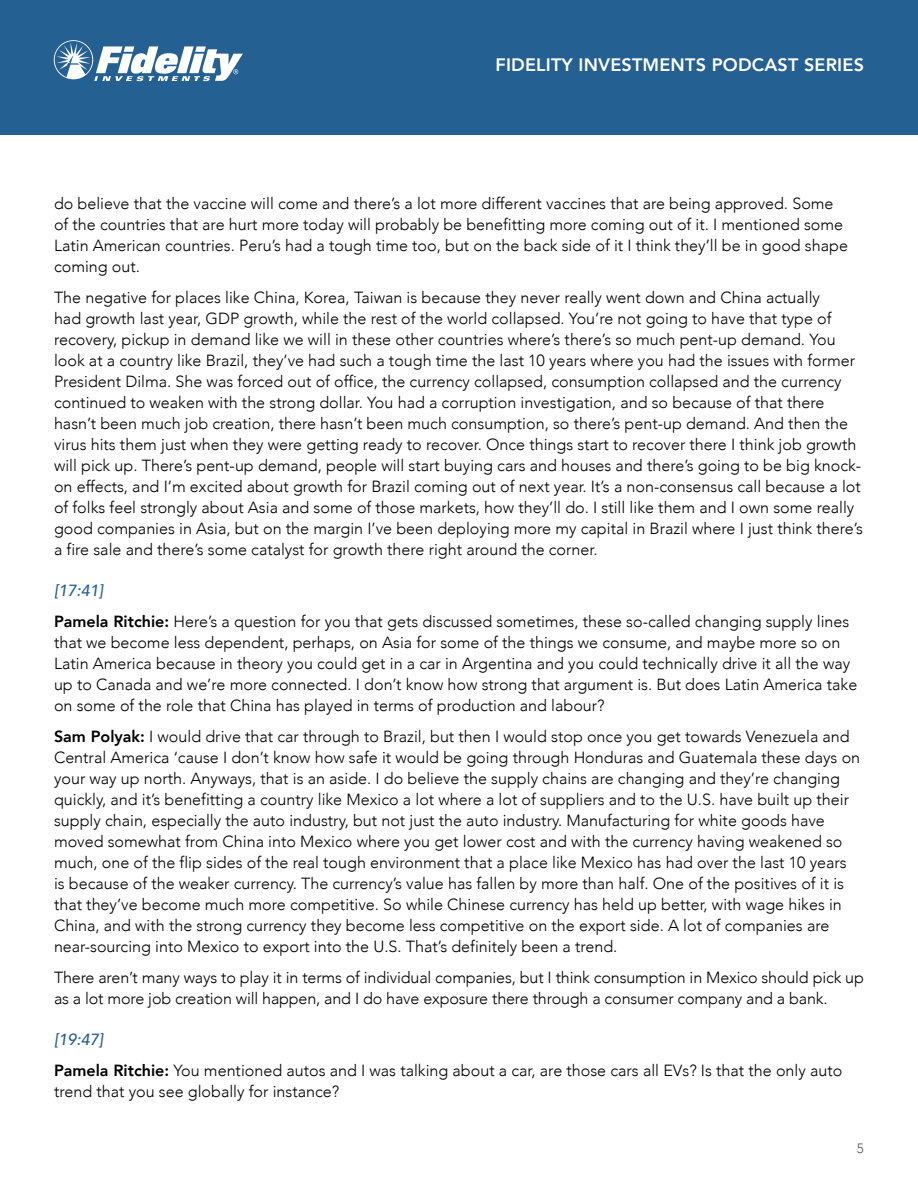
<style>
.page{position:relative;width:918px;height:1188px;background:#fff}
.page>*{position:absolute;margin:0;border:0;box-sizing:border-box;transform-origin:0 0}
.t1{font:800 18px "Avenir";letter-spacing:.01em;color:#fff}
.t2{font:300 16.2px/21px "Avenir";color:#000}
.t3{font:300 13.5px "Avenir";color:#58595b}
.s1{font-weight:500;font-style:italic;color:#256093}
.s2{font-weight:800}
</style>
<div class="page">
<div style="left:0;top:0;width:918px;height:135px;background:#256093"></div>
<svg style="left:54px;top:40px;width:189px;height:41px"></svg>
<p class="t1" style="left:496px;top:50px;width:370px">FIDELITY INVESTMENTS PODCAST SERIES</p>
<p class="t2" style="left:54px;top:193px;width:795px">do believe that the vaccine will come and there’s a lot more different vaccines that are being approved. Some of the countries that are hurt more today will probably be benefitting more coming out of it. I mentioned some Latin American countries. Peru’s had a tough time too, but on the back side of it I think they’ll be in good shape coming out.</p>
<p class="t2" style="left:54px;top:287px;width:811px">The negative for places like China, Korea, Taiwan is because they never really went down and China actually<br>had growth last year, GDP growth, while the rest of the world collapsed. You’re not going to have that type of recovery, pickup in demand like we will in these other countries where’s there’s so much pent-up demand. You look at a country like Brazil, they’ve had such a tough time the last 10 years where you had the issues with former President Dilma. She was forced out of office, the currency collapsed, consumption collapsed and the currency continued to weaken with the strong dollar. You had a corruption investigation, and so because of that there hasn’t been much job creation, there hasn’t been much consumption, so there’s pent-up demand. And then the virus hits them just when they were getting ready to recover. Once things start to recover there I think job growth will pick up. There’s pent-up demand, people will start buying cars and houses and there’s going to be big knock&shy;on effects, and I’m excited about growth for Brazil coming out of next year. It’s a non-consensus call because a lot of folks feel strongly about Asia and some of those markets, how they’ll do. I still like them and I own some really good companies in Asia, but on the margin I’ve been deploying more my capital in Brazil where I just think there’s a fire sale and there’s some catalyst for growth there right around the corner.</p>
<p class="t2" style="left:54px;top:575px;width:797px;line-height:30.8px"><span class="s1">[17:41]<br></span><span class="s2">Pamela Ritchie:</span> Here’s a question for you that gets discussed sometimes, these so-called changing supply lines</p>
<p class="t2" style="left:54px;top:632px;width:805px">that we become less dependent, perhaps, on Asia for some of the things we consume, and maybe more so on Latin America because in theory you could get in a car in Argentina and you could technically drive it all the way up to Canada and we’re more connected. I don’t know how strong that argument is. But does Latin America take on some of the role that China has played in terms of production and labour?</p>
<p class="t2" style="left:54px;top:726px;width:808px"><span class="s2">Sam Polyak:</span> I would drive that car through to Brazil, but then I would stop once you get towards Venezuela and Central America ‘cause I don’t know how safe it would be going through Honduras and Guatemala these days on your way up north. Anyways, that is an aside. I do believe the supply chains are changing and they’re changing quickly, and it’s benefitting a country like Mexico a lot where a lot of suppliers and to the U.S. have built up their supply chain, especially the auto industry, but not just the auto industry. Manufacturing for white goods have moved somewhat from China into Mexico where you get lower cost and with the currency having weakened so much, one of the flip sides of the real tough environment that a place like Mexico has had over the last 10 years is because of the weaker currency. The currency’s value has fallen by more than half. One of the positives of it is that they’ve become much more competitive. So while Chinese currency has held up better, with wage hikes in China, and with the strong currency they become less competitive on the export side. A lot of companies are near-sourcing into Mexico to export into the U.S. That’s definitely been a trend.</p>
<p class="t2" style="left:54px;top:966px;width:811px">There aren’t many ways to play it in terms of individual companies, but I think consumption in Mexico should pick up as a lot more job creation will happen, and I do have exposure there through a consumer company and a bank.</p>
<p class="t2" style="left:54px;top:1024px;width:790px;line-height:30.8px"><span class="s1">[19:47]<br></span><span class="s2">Pamela Ritchie:</span> You mentioned autos and I was talking about a car, are those cars all EVs? Is that the only auto</p>
<p class="t2" style="left:54px;top:1080px;width:287px">trend that you see globally for instance?</p>
<p class="t3" style="left:857px;top:1140px;width:9px">5</p>
</div>
